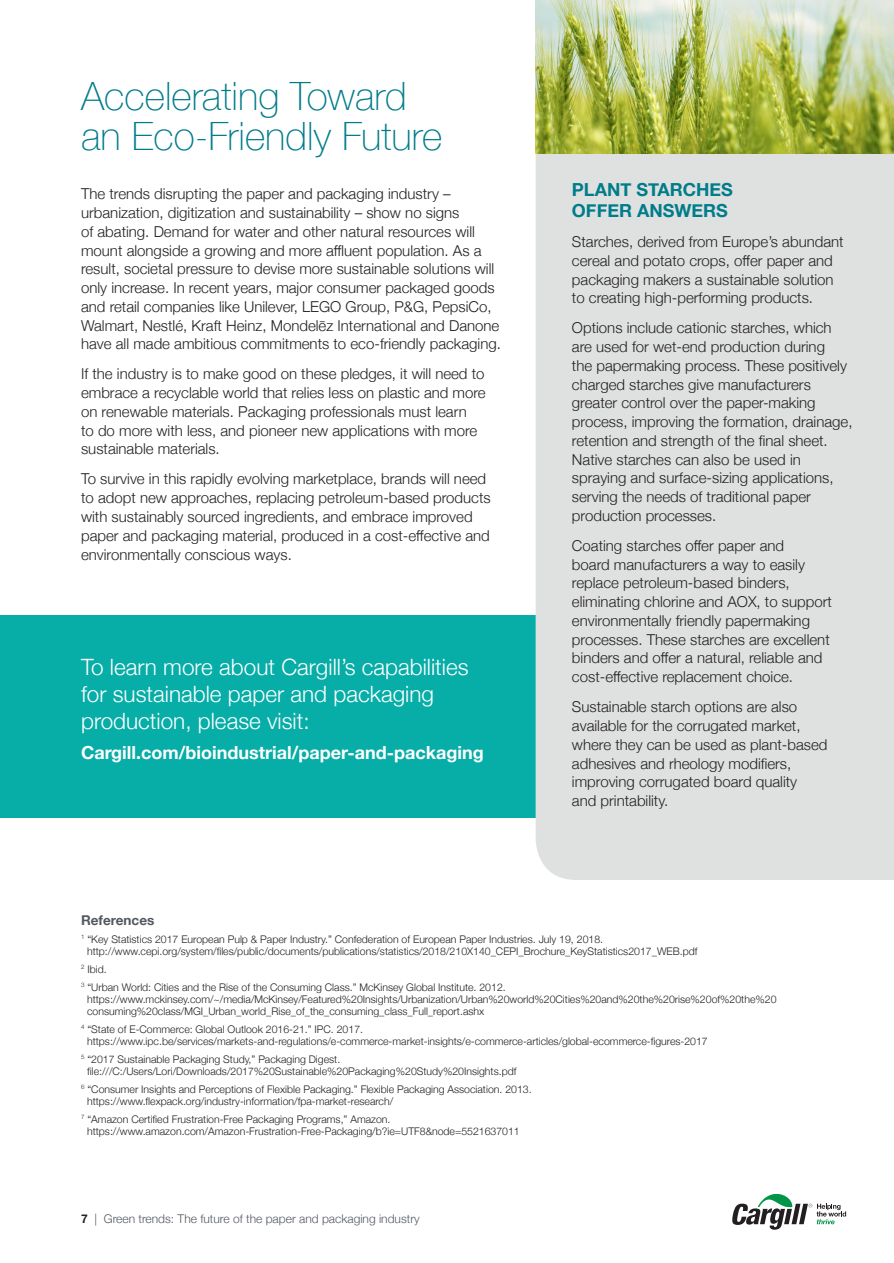
<style>
.page{position:relative;width:894px;height:1263px;background:#fff}
.page>*{position:absolute;margin:0;border:0;box-sizing:border-box;transform-origin:0 0}
.head{font:100 39px/40.5px "Helvetica Neue";color:#007c8a}
.body{font:300 22.5px/27px "Helvetica Neue";color:#fff}
.body-2{font:700 18px "Helvetica Neue";color:#fff}
.body-3{font:700 18px/21px "Helvetica Neue";color:#007c8a}
.body-4{font:300 15px/18.8px "Helvetica Neue";color:#231f20}
.body-5{font:700 13.5px "Helvetica Neue";color:#535860}
.t1{font:300 12px "Helvetica Neue";color:#535860}
.body-6{font:300 10.5px/12px "Helvetica Neue";color:#231f20}
.s1{font-weight:700;color:#231f20}
</style>
<div class="page">
<svg style="left:732px;top:1193px;width:113px;height:36px"></svg>
<div style="left:0;top:616px;width:555px;height:202px;background:#07ada7"></div>
<div style="left:535px;top:154px;width:358px;height:726px;background:#dfe1e0"></div>
<img style="left:535px;top:0;width:358px;height:154px">
<p class="head" style="left:81px;top:74px;width:363px">Accelerating Toward an Eco-Friendly Future</p>
<p class="body-4" style="left:81px;top:183px;width:421px">The trends disrupting the paper and packaging industry – urbanization, digitization and sustainability – show no signs<br>of abating. Demand for water and other natural resources will mount alongside a growing and more affluent population. As a result, societal pressure to devise more sustainable solutions will only increase. In recent years, major consumer packaged goods and retail companies like Unilever, LEGO Group, P&amp;G, PepsiCo, Walmart, Nestlé, Kraft Heinz, Mondelēz International and Danone have all made ambitious commitments to eco-friendly packaging.</p>
<p class="body-4" style="left:81px;top:363px;width:406px">If the industry is to make good on these pledges, it will need to embrace a recyclable world that relies less on plastic and more on renewable materials. Packaging professionals must learn<br>to do more with less, and pioneer new applications with more sustainable materials.</p>
<p class="body-4" style="left:81px;top:468px;width:411px">To survive in this rapidly evolving marketplace, brands will need to adopt new approaches, replacing petroleum-based products with sustainably sourced ingredients, and embrace improved paper and packaging material, produced in a cost-effective and environmentally conscious ways.</p>
<p class="body" style="left:81px;top:651px;width:389px">To learn more about Cargill’s capabilities for sustainable paper and packaging production, please visit:</p>
<p class="body-2" style="left:81px;top:738px;width:404px">Cargill.com/bioindustrial/paper-and-packaging</p>
<p class="body-3" style="left:571px;top:180px;width:162px">PLANT STARCHES<br>OFFER ANSWERS</p>
<p class="body-4" style="left:571px;top:231px;width:273px">Starches, derived from Europe’s abundant cereal and potato crops, offer paper and packaging makers a sustainable solution to creating high-performing products.</p>
<p class="body-4" style="left:571px;top:317px;width:282px">Options include cationic starches, which are used for wet-end production during<br>the papermaking process. These positively charged starches give manufacturers greater control over the paper-making process, improving the formation, drainage, retention and strength of the final sheet.<br>Native starches can also be used in spraying and surface-sizing applications, serving the needs of traditional paper production processes.</p>
<p class="body-4" style="left:571px;top:535px;width:261px">Coating starches offer paper and<br>board manufacturers a way to easily replace petroleum-based binders, eliminating chlorine and AOX, to support environmentally friendly papermaking processes. These starches are excellent binders and offer a natural, reliable and cost-effective replacement choice.</p>
<p class="body-4" style="left:571px;top:696px;width:257px">Sustainable starch options are also available for the corrugated market, where they can be used as plant-based adhesives and rheology modifiers, improving corrugated board quality<br>and printability.</p>
<p class="body-5" style="left:81px;top:909px;width:75px">References</p>
<p class="body-6" style="left:87px;top:932px;width:611px;text-indent:-6px"><sup>1</sup> “Key Statistics 2017 European Pulp &amp; Paper Industry.” Confederation of European Paper Industries. July 19, 2018. http://www.cepi.org/system/files/public/documents/publications/statistics/2018/210X140_CEPI_Brochure_KeyStatistics2017_WEB.pdf</p>
<p class="body-6" style="left:81px;top:962px;width:27px"><sup>2</sup> Ibid.</p>
<p class="body-6" style="left:87px;top:980px;width:690px;text-indent:-6px"><sup>3</sup> “Urban World: Cities and the Rise of the Consuming Class.” McKinsey Global Institute. 2012. https://www.mckinsey.com/~/media/McKinsey/Featured%20Insights/Urbanization/Urban%20world%20Cities%20and%20the%20rise%20of%20the%20 consuming%20class/MGI_Urban_world_Rise_of_the_consuming_class_Full_report.ashx</p>
<p class="body-6" style="left:87px;top:1022px;width:622px;text-indent:-6px"><sup>4</sup> “State of E-Commerce: Global Outlook 2016-21.” IPC. 2017. https://www.ipc.be/services/markets-and-regulations/e-commerce-market-insights/e-commerce-articles/global-ecommerce-figures-2017</p>
<p class="body-6" style="left:87px;top:1052px;width:431px;text-indent:-6px"><sup>5</sup> “2017 Sustainable Packaging Study,” Packaging Digest. file:///C:/Users/Lori/Downloads/2017%20Sustainable%20Packaging%20Study%20Insights.pdf</p>
<p class="body-6" style="left:87px;top:1082px;width:446px;text-indent:-6px"><sup>6</sup> “Consumer Insights and Perceptions of Flexible Packaging.” Flexible Packaging Association. 2013. https://www.flexpack.org/industry-information/fpa-market-research/</p>
<p class="body-6" style="left:87px;top:1112px;width:434px;text-indent:-6px"><sup>7</sup> “Amazon Certified Frustration-Free Packaging Programs,” Amazon. https://www.amazon.com/Amazon-Frustration-Free-Packaging/b?ie=UTF8&amp;node=5521637011</p>
<p class="t1" style="left:81px;top:1209px;width:340px"><span class="s1">7</span> | Green trends: The future of the paper and packaging industry</p>
</div>
